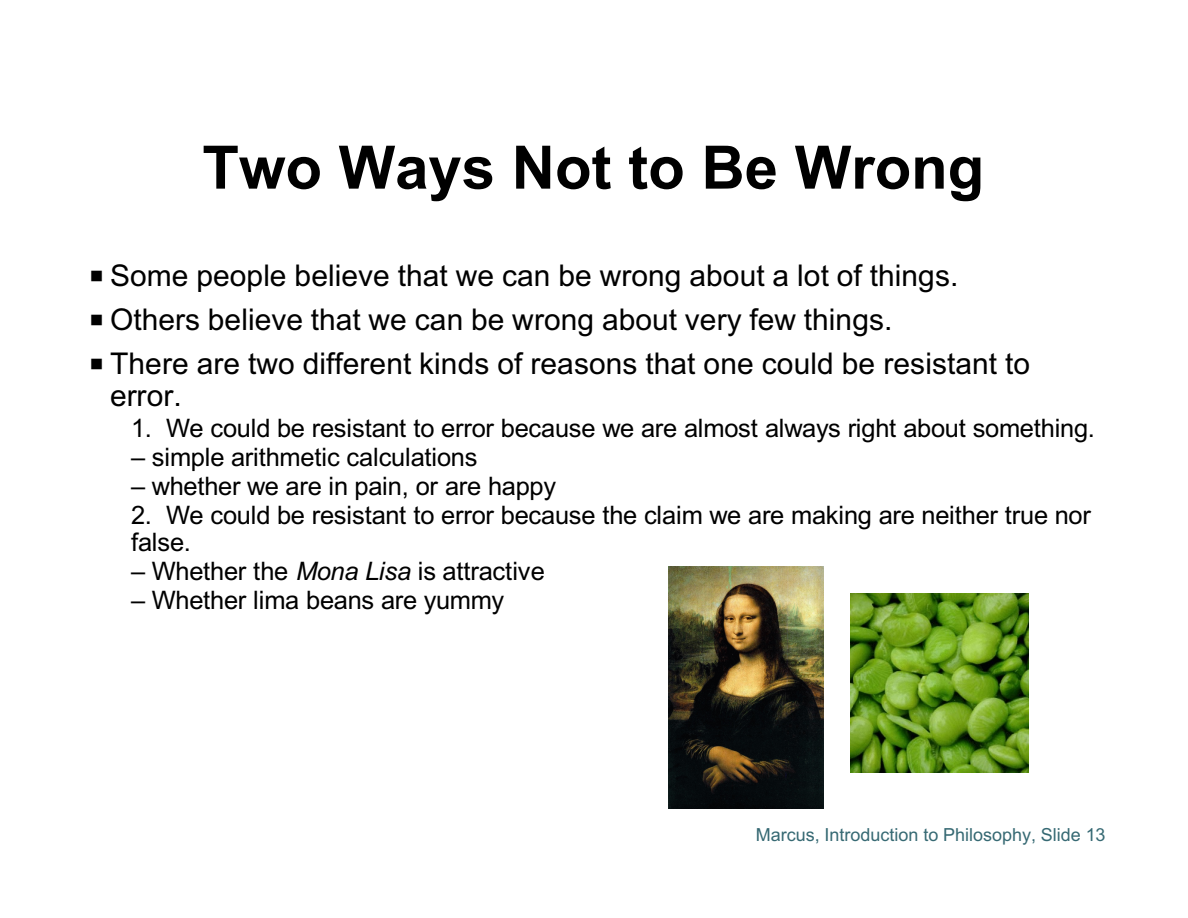
<style>
.page{position:relative;width:1188px;height:918px;background:#fff}
.page>*{position:absolute;margin:0;border:0;box-sizing:border-box;transform-origin:0 0}
.t1{font:700 60px "Arial";color:#000}
.t2{font:30px/44.2px "Arial";letter-spacing:.005em;color:#000}
.t3{font:25.5px/26.4px "Arial";letter-spacing:-.01em;color:#000}
.t4{font:18px "Arial";color:#366973}
.s1{font-style:italic}
</style>
<div class="page">
<img style="left:668px;top:567px;width:156px;height:241px">
<img style="left:850px;top:594px;width:179px;height:178px">
<h1 class="t1" style="left:202px;top:145px;width:783px">Two Ways Not to Be Wrong</h1>
<p class="t2" style="left:110px;top:256px;width:922px">Some people believe that we can be wrong about a lot of things.<br>Others believe that we can be wrong about very few things.<br>There are two different kinds of reasons that one could be resistant to</p>
<p class="t2" style="left:110px;top:376px;width:73px">error.</p>
<p class="t3" style="left:131px;top:417px;width:965px">1. We could be resistant to error because we are almost always right about something.</p>
<p class="t3" style="left:131px;top:446px;width:348px">– simple arithmetic calculations</p>
<p class="t3" style="left:131px;top:475px;width:427px">– whether we are in pain, or are happy</p>
<p class="t3" style="left:131px;top:504px;width:961px">2. We could be resistant to error because the claim we are making are neither true nor false.</p>
<p class="t3" style="left:131px;top:560px;width:415px">– Whether the <span class="s1">Mona Lisa</span> is attractive</p>
<p class="t3" style="left:131px;top:589px;width:375px">– Whether lima beans are yummy</p>
<p class="t4" style="left:756px;top:828px;width:351px">Marcus, Introduction to Philosophy, Slide 13</p>
</div>
